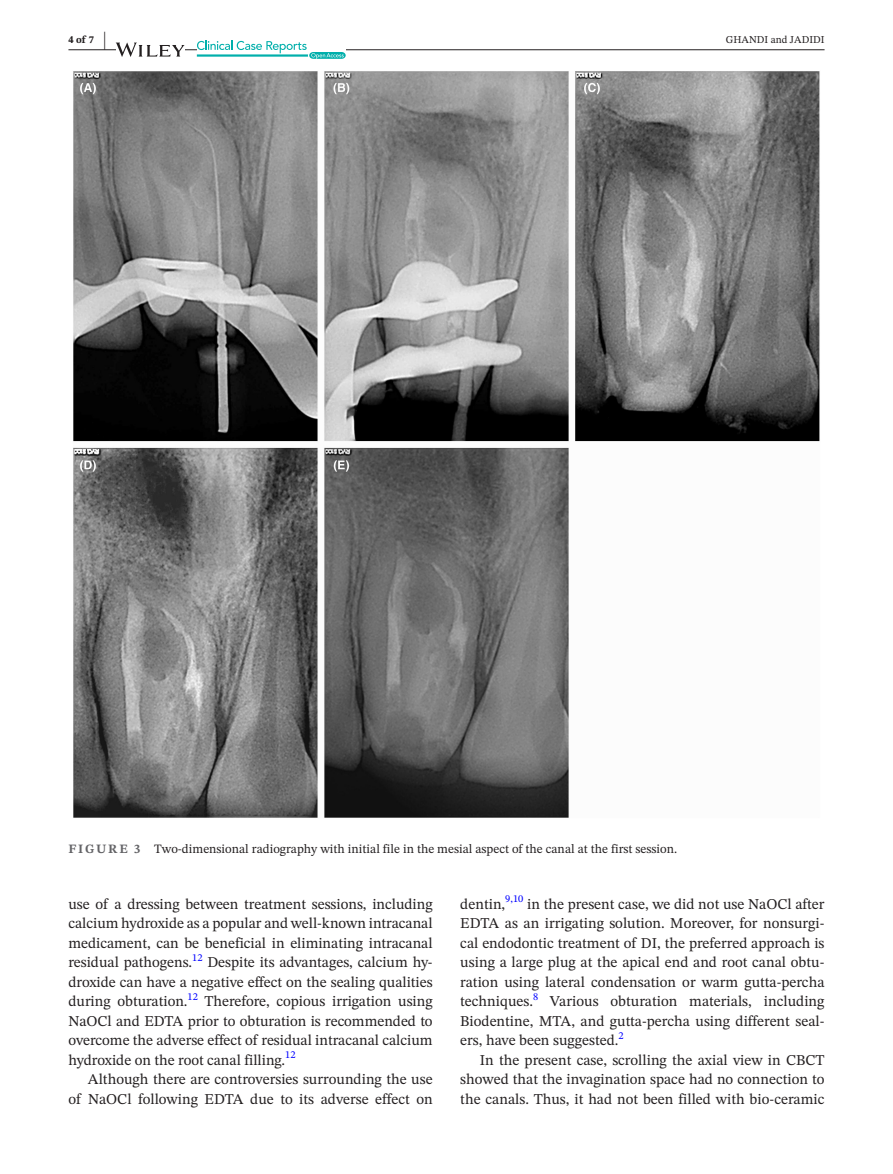
<style>
.page{position:relative;width:893px;height:1174px;background:#fff}
.page>*{position:absolute;margin:0;border:0;box-sizing:border-box;transform-origin:0 0}
.t1{font:15px/19.5px "STIX Two Text";color:#231f20;text-align:justify}
.t2{font:12.75px "STIX Two Text";color:#231f20}
.t3{font:10.5px "STIX Two Text";color:#231f20}
.t4{font:10.5px "STIX Two Text";letter-spacing:-.005em;color:#00f}
.t5{font:700 10.5px "STIX Two Text";color:#231f20}
.s1{font-size:21px}
.s2{font-weight:700;color:#636366}
</style>
<div class="page">
<hr style="left:68px;top:49px;width:756px;height:1px;background:#231f20">
<svg style="left:116px;top:43px;width:69px;height:14px"></svg>
<svg style="left:197px;top:41px;width:149px;height:18px"></svg>
<img style="left:73px;top:71px;width:747px;height:747px">
<p class="t5" style="left:68px;top:32px;width:39px">4 of 7 <span class="s1">|</span></p>
<p class="t3" style="left:726px;top:32px;width:100px">GHANDI and JADIDI</p>
<p class="t2" style="left:68px;top:839px;width:610px"><span class="s2">FIGURE 3</span> Two-dimensional radiography with initial file in the mesial aspect of the canal at the first session.</p>
<p class="t1" style="left:68px;top:894px;width:366px">use of a dressing between treatment sessions, including calcium hydroxide as a popular and well-known intracanal medicament, can be beneficial in eliminating intracanal residual pathogens.</p>
<p class="t4" style="left:192px;top:949px;width:12px">12</p>
<p class="t1" style="left:68px;top:952px;width:366px;text-indent:139px">Despite its advantages, calcium hy&shy;droxide can have a negative effect on the sealing qualities during obturation.</p>
<p class="t4" style="left:188px;top:988px;width:12px">12</p>
<p class="t1" style="left:68px;top:991px;width:366px;text-indent:136px">Therefore, copious irrigation using NaOCl and EDTA prior to obturation is recommended to overcome the adverse effect of residual intracanal calcium hydroxide on the root canal filling.</p>
<p class="t4" style="left:285px;top:1047px;width:12px">12</p>
<p class="t1" style="left:68px;top:1069px;width:366px;text-align:right">Although there are controversies surrounding the use<br>of NaOCl following EDTA due to its adverse effect on</p>
<p class="t1" style="left:460px;top:894px;width:46px">dentin,</p>
<p class="t4" style="left:505px;top:891px;width:20px">9,10</p>
<p class="t1" style="left:460px;top:894px;width:366px;text-indent:67px">in the present case, we did not use NaOCl after EDTA as an irrigating solution. Moreover, for nonsurgi&shy;cal endodontic treatment of DI, the preferred approach is using a large plug at the apical end and root canal obtu&shy;ration using lateral condensation or warm gutta-percha techniques.</p>
<p class="t4" style="left:533px;top:988px;width:7px">8</p>
<p class="t1" style="left:460px;top:991px;width:366px;text-indent:90px">Various obturation materials, including Biodentine, MTA, and gutta-percha using different seal&shy;ers, have been suggested.</p>
<p class="t4" style="left:618px;top:1027px;width:7px">2</p>
<p class="t1" style="left:460px;top:1050px;width:366px;text-indent:20px">In the present case, scrolling the axial view in CBCT showed that the invagination space had no connection to the canals. Thus, it had not been filled with bio-ceramic</p>
</div>
